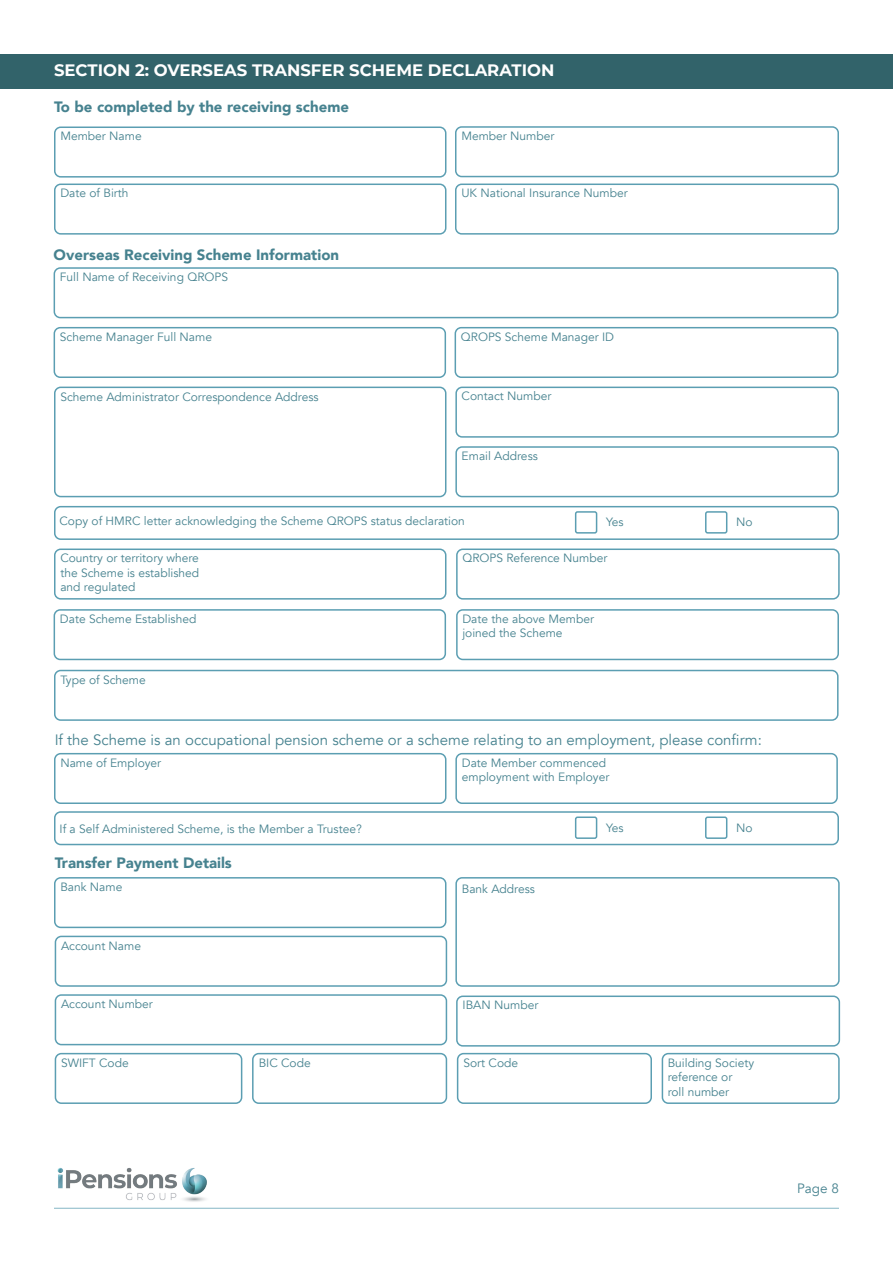
<style>
.page{position:relative;width:893px;height:1263px;background:#fff}
.page>*{position:absolute;margin:0;border:0;box-sizing:border-box;transform-origin:0 0}
.t1{font:700 16.5px "Montserrat";color:#fff}
.t2{font:900 15px "Avenir";color:#46828f}
.t3{font:15px "Avenir";color:#46828f}
.t4{font:13.5px "Avenir";color:#46828f}
.t5{font:12px/14.4px "Avenir";color:#46828f}
</style>
<div class="page">
<hr style="left:54px;top:1208px;width:785px;height:1px;background:#5b9eb2">
<img style="left:57px;top:1168px;width:150px;height:34px">
<div style="left:0;top:54px;width:893px;height:34px;background:#32636a"></div>
<div style="left:54px;top:126px;width:392px;height:52px;border:2px solid #5b9eb2;border-radius:6px"></div>
<div style="left:455px;top:126px;width:384px;height:51px;border:2px solid #5b9eb2;border-radius:6px"></div>
<div style="left:54px;top:184px;width:392px;height:51px;border:2px solid #5b9eb2;border-radius:6px"></div>
<div style="left:455px;top:184px;width:384px;height:51px;border:2px solid #5b9eb2;border-radius:6px"></div>
<div style="left:54px;top:267px;width:784px;height:51px;border:2px solid #5b9eb2;border-radius:6px"></div>
<div style="left:54px;top:327px;width:392px;height:51px;border:2px solid #5b9eb2;border-radius:6px"></div>
<div style="left:455px;top:327px;width:383px;height:51px;border:2px solid #5b9eb2;border-radius:6px"></div>
<div style="left:54px;top:387px;width:392px;height:110px;border:2px solid #5b9eb2;border-radius:6px"></div>
<div style="left:455px;top:387px;width:384px;height:51px;border:2px solid #5b9eb2;border-radius:6px"></div>
<div style="left:455px;top:446px;width:384px;height:51px;border:2px solid #5b9eb2;border-radius:6px"></div>
<div style="left:54px;top:506px;width:785px;height:34px;border:2px solid #5b9eb2;border-radius:6px"></div>
<div style="left:575px;top:511px;width:22px;height:23px;border:2px solid #5b9eb2;border-radius:2px"></div>
<div style="left:705px;top:511px;width:22px;height:23px;border:2px solid #5b9eb2;border-radius:2px"></div>
<div style="left:54px;top:548px;width:392px;height:52px;border:2px solid #5b9eb2;border-radius:6px"></div>
<div style="left:456px;top:548px;width:384px;height:52px;border:2px solid #5b9eb2;border-radius:6px"></div>
<div style="left:54px;top:609px;width:392px;height:51px;border:2px solid #5b9eb2;border-radius:6px"></div>
<div style="left:456px;top:609px;width:383px;height:51px;border:2px solid #5b9eb2;border-radius:6px"></div>
<div style="left:54px;top:670px;width:784px;height:51px;border:2px solid #5b9eb2;border-radius:6px"></div>
<div style="left:54px;top:753px;width:392px;height:51px;border:2px solid #5b9eb2;border-radius:6px"></div>
<div style="left:455px;top:753px;width:383px;height:51px;border:2px solid #5b9eb2;border-radius:6px"></div>
<div style="left:54px;top:811px;width:785px;height:34px;border:2px solid #5b9eb2;border-radius:6px"></div>
<div style="left:575px;top:816px;width:22px;height:23px;border:2px solid #5b9eb2;border-radius:2px"></div>
<div style="left:705px;top:816px;width:22px;height:23px;border:2px solid #5b9eb2;border-radius:2px"></div>
<div style="left:54px;top:877px;width:392px;height:51px;border:2px solid #5b9eb2;border-radius:6px"></div>
<div style="left:55px;top:936px;width:392px;height:51px;border:2px solid #5b9eb2;border-radius:6px"></div>
<div style="left:455px;top:877px;width:385px;height:110px;border:2px solid #5b9eb2;border-radius:6px"></div>
<div style="left:55px;top:994px;width:392px;height:51px;border:2px solid #5b9eb2;border-radius:6px"></div>
<div style="left:456px;top:995px;width:384px;height:51px;border:2px solid #5b9eb2;border-radius:6px"></div>
<div style="left:55px;top:1053px;width:187px;height:51px;border:2px solid #5b9eb2;border-radius:6px"></div>
<div style="left:252px;top:1053px;width:195px;height:51px;border:2px solid #5b9eb2;border-radius:6px"></div>
<div style="left:457px;top:1053px;width:195px;height:51px;border:2px solid #5b9eb2;border-radius:6px"></div>
<div style="left:662px;top:1053px;width:178px;height:51px;border:2px solid #5b9eb2;border-radius:6px"></div>
<p class="t1" style="left:54px;top:58px;width:502px">SECTION 2: OVERSEAS TRANSFER SCHEME DECLARATION</p>
<p class="t2" style="left:54px;top:94px;width:297px">To be completed by the receiving scheme</p>
<p class="t5" style="left:60px;top:129px;width:83px">Member Name</p>
<p class="t5" style="left:461px;top:129px;width:95px">Member Number</p>
<p class="t5" style="left:60px;top:186px;width:70px">Date of Birth</p>
<p class="t5" style="left:461px;top:186px;width:168px">UK National Insurance Number</p>
<p class="t2" style="left:54px;top:242px;width:287px">Overseas Receiving Scheme Information</p>
<p class="t5" style="left:60px;top:270px;width:170px">Full Name of Receiving QROPS</p>
<p class="t5" style="left:60px;top:330px;width:154px">Scheme Manager Full Name</p>
<p class="t5" style="left:461px;top:330px;width:155px">QROPS Scheme Manager ID</p>
<p class="t5" style="left:60px;top:390px;width:260px">Scheme Administrator Correspondence Address</p>
<p class="t5" style="left:462px;top:389px;width:91px">Contact Number</p>
<p class="t5" style="left:462px;top:449px;width:78px">Email Address</p>
<p class="t5" style="left:60px;top:514px;width:407px">Copy of HMRC letter acknowledging the Scheme QROPS status declaration</p>
<p class="t5" style="left:606px;top:515px;width:19px">Yes</p>
<p class="t5" style="left:736px;top:515px;width:18px">No</p>
<p class="t5" style="left:60px;top:551px;width:140px;text-align:justify">Country or territory where the Scheme is established and regulated</p>
<p class="t5" style="left:462px;top:551px;width:147px">QROPS Reference Number</p>
<p class="t5" style="left:60px;top:612px;width:138px">Date Scheme Established</p>
<p class="t5" style="left:462px;top:612px;width:133px">Date the above Member joined the Scheme</p>
<p class="t5" style="left:60px;top:672px;width:87px">Type of Scheme</p>
<p class="t3" style="left:55px;top:731px;width:709px">If the Scheme is an occupational pension scheme or a scheme relating to an employment, please confirm:</p>
<p class="t5" style="left:60px;top:756px;width:102px">Name of Employer</p>
<p class="t5" style="left:462px;top:756px;width:149px">Date Member commenced employment with Employer</p>
<p class="t5" style="left:60px;top:822px;width:304px">If a Self Administered Scheme, is the Member a Trustee?</p>
<p class="t5" style="left:606px;top:821px;width:19px">Yes</p>
<p class="t5" style="left:736px;top:821px;width:18px">No</p>
<p class="t2" style="left:55px;top:849px;width:179px">Transfer Payment Details</p>
<p class="t5" style="left:60px;top:880px;width:64px">Bank Name</p>
<p class="t5" style="left:462px;top:882px;width:75px">Bank Address</p>
<p class="t5" style="left:61px;top:938px;width:82px">Account Name</p>
<p class="t5" style="left:61px;top:997px;width:93px">Account Number</p>
<p class="t5" style="left:462px;top:998px;width:77px">IBAN Number</p>
<p class="t5" style="left:61px;top:1056px;width:69px">SWIFT Code</p>
<p class="t5" style="left:259px;top:1056px;width:54px">BIC Code</p>
<p class="t5" style="left:463px;top:1056px;width:56px">Sort Code</p>
<p class="t5" style="left:668px;top:1056px;width:88px">Building Society</p>
<p class="t5" style="left:668px;top:1070px;width:66px">reference or</p>
<p class="t5" style="left:668px;top:1084px;width:63px">roll number</p>
<p class="t4" style="left:797px;top:1180px;width:43px">Page 8</p>
</div>
